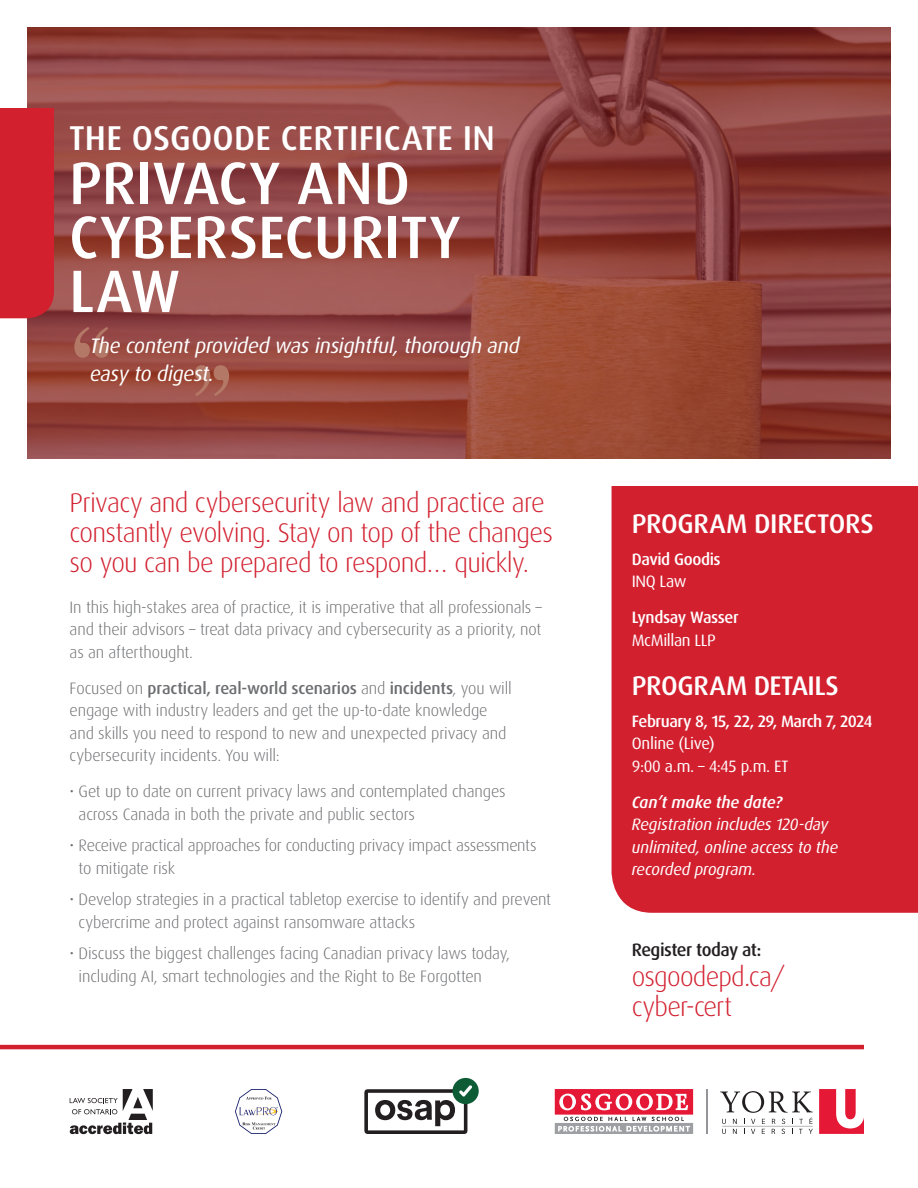
<style>
.page{position:relative;width:918px;height:1188px;background:#fff}
.page>*{position:absolute;margin:0;border:0;box-sizing:border-box;transform-origin:0 0}
.t1{font:500 60px/54px "Dax Pro";color:#fff}
.t2{font:500 34.5px "Dax Pro";letter-spacing:.005em;color:#fff}
.t3{font:300 27px/30px "Dax";letter-spacing:-.025em;color:#d2202f}
.t4{font:500 27px "Dax Pro";letter-spacing:-.01em;color:#fff}
.t5{font:italic 21px/28.5px "Dax Pro";letter-spacing:-.015em;color:#fff}
.t6{font:500 18px "Dax Pro";letter-spacing:-.03em;color:#231f20}
.t7{font:300 16.5px/22.5px "Dax";letter-spacing:-.01em;color:#6c6d70}
.t8{font:italic 16.5px/22.5px "Dax Pro";letter-spacing:-.01em;color:#fff}
.t9{font:16.5px/22.5px "Dax";letter-spacing:-.02em;color:#fff}
.t10{font:500 16.5px/22.5px "Dax Pro";letter-spacing:-.025em;color:#fff}
.s1{font-family:"Dax Pro";font-weight:500}
.s2{font-family:"Dax";font-weight:400}
.s3{font-family:"Dax";font-weight:500}
</style>
<div class="page">
<svg style="left:27px;top:27px;width:864px;height:432px;background:#92453e"></svg>
<hr style="left:0;top:1045px;width:864px;height:4px;background:#d2202f">
<div style="left:0;top:108px;width:54px;height:210px;background:#d2202f"></div>
<div style="left:612px;top:486px;width:306px;height:427px;background:#d2202f"></div>
<hr style="left:707px;top:1089px;width:1px;height:45px;background:#939598">
<svg style="left:720px;top:1091px;width:93px;height:43px"></svg>
<svg style="left:819px;top:1089px;width:45px;height:45px"></svg>
<svg style="left:555px;top:1089px;width:138px;height:45px"></svg>
<svg style="left:235px;top:1089px;width:47px;height:45px"></svg>
<svg style="left:70px;top:1089px;width:83px;height:45px"></svg>
<div style="left:453px;top:1078px;width:26px;height:26px;background:#0e5c35;border-radius:50%"></div>
<svg style="left:364px;top:1085px;width:109px;height:49px"></svg>
<svg style="left:74px;top:327px;width:35px;height:31px"></svg>
<svg style="left:195px;top:365px;width:34px;height:31px"></svg>
<p class="t2" style="left:69px;top:116px;width:427px">THE OSGOODE CERTIFICATE IN</p>
<p class="t1" style="left:69px;top:157px;width:393px">PRIVACY AND<br>CYBERSECURITY<br>LAW</p>
<p class="t5" style="left:90px;top:332px;width:431px">The content provided was insightful, thorough and easy to digest.</p>
<p class="t3" style="left:70px;top:488px;width:485px">Privacy and cybersecurity law and practice are constantly evolving. Stay on top of the changes so you can be prepared to respond… quickly.</p>
<p class="t7" style="left:70px;top:596px;width:474px;text-align:justify">In this high‑stakes area of practice, it is imperative that all professionals – and their advisors – treat data privacy and cybersecurity as a priority, not as an afterthought.</p>
<p class="t7" style="left:70px;top:677px;width:444px">Focused on <span class="s1">practical, real‑world scenarios</span> and <span class="s1">incidents</span>, you will engage with industry leaders and get the up‑to‑date knowledge and skills you need to respond to new and unexpected privacy and cybersecurity incidents. You will:</p>
<p class="t7" style="left:79px;top:780px;width:429px;text-indent:-9px">• Get up to date on current privacy laws and contemplated changes across Canada in both the private and public sectors</p>
<p class="t7" style="left:79px;top:834px;width:459px;text-indent:-9px">• Receive practical approaches for conducting privacy impact assessments to mitigate risk</p>
<p class="t7" style="left:79px;top:888px;width:474px;text-indent:-9px">• Develop strategies in a practical tabletop exercise to identify and prevent cybercrime and protect against ransomware attacks</p>
<p class="t7" style="left:79px;top:942px;width:433px;text-indent:-9px">• Discuss the biggest challenges facing Canadian privacy laws today, including AI, smart technologies and the Right to Be Forgotten</p>
<p class="t4" style="left:632px;top:507px;width:244px">PROGRAM DIRECTORS</p>
<p class="t10" style="left:632px;top:548px;width:90px">David Goodis<br><span class="s2">INQ Law</span></p>
<p class="t10" style="left:632px;top:607px;width:108px">Lyndsay Wasser<br><span class="s2">McMillan LLP</span></p>
<p class="t4" style="left:632px;top:669px;width:208px">PROGRAM DETAILS</p>
<p class="t9" style="left:632px;top:710px;width:242px"><span class="s1">February 8, 15, 22, 29, March 7, 2024<br></span>Online (Live)<br>9:00 a.m. – 4:45 p.m. ET</p>
<p class="t8" style="left:632px;top:791px;width:208px"><span class="s3">Can’t make the date?<br></span>Registration includes 120‑day unlimited, online access to the recorded program.</p>
<p class="t6" style="left:632px;top:938px;width:131px">Register today at:</p>
<p class="t3" style="left:632px;top:962px;width:155px">osgoodepd.ca/ cyber‑cert</p>
</div>
